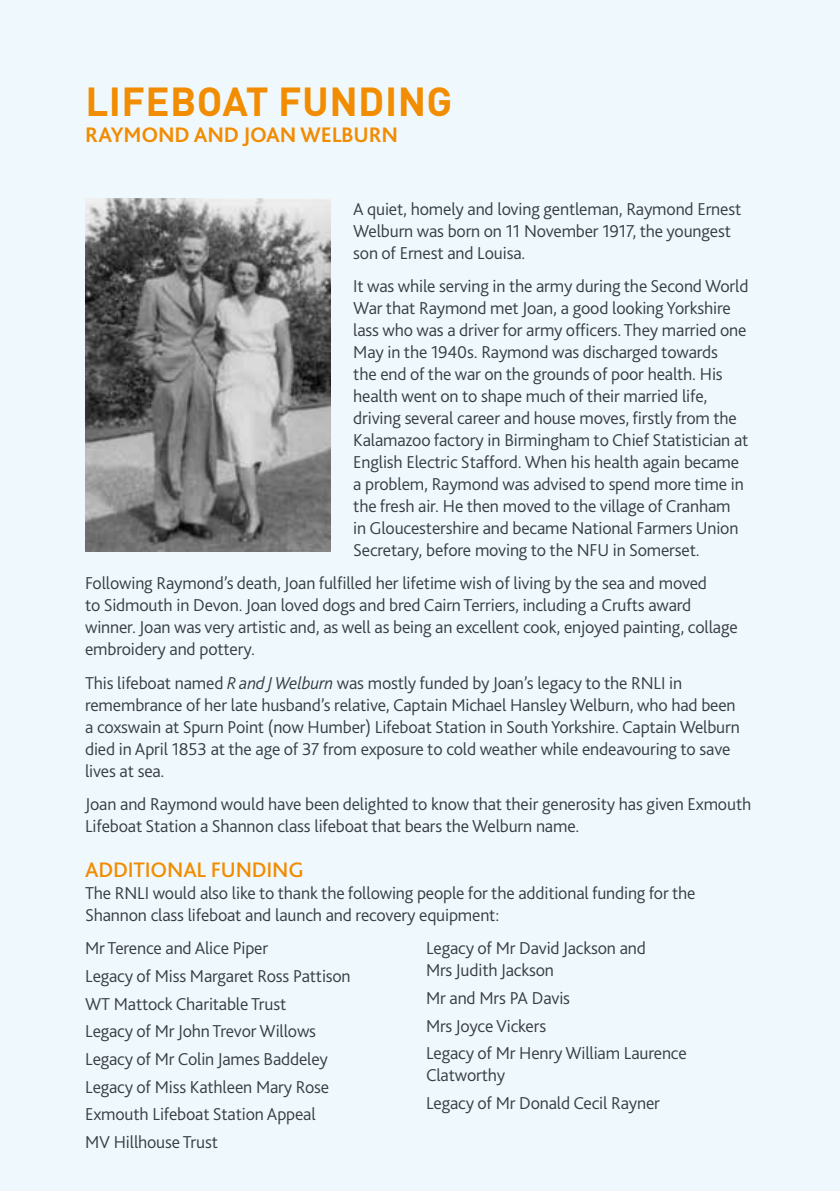
<style>
.page{position:relative;width:840px;height:1191px;background:#fff}
.page>*{position:absolute;margin:0;border:0;box-sizing:border-box;transform-origin:0 0}
.t1{font:700 40px "DINOT";letter-spacing:.01em;color:#f28c00}
.t2{font:700 22px "Bliss 2";letter-spacing:-.01em;color:#f28c00}
.t3{font:500 22px "Bliss 2";letter-spacing:-.01em;color:#f28c00}
.t4{font:300 18px/22px "Bliss 2";letter-spacing:-.01em;color:#373e42}
.s1{font-style:italic}
</style>
<div class="page">
<div style="left:0;top:0;width:839px;height:1191px;background:#eff8fd"></div>
<img style="left:85px;top:198px;width:245px;height:353px">
<h1 class="t1" style="left:85px;top:75px;width:368px">LIFEBOAT FUNDING</h1>
<p class="t2" style="left:85px;top:121px;width:314px">RAYMOND AND JOAN WELBURN</p>
<p class="t4" style="left:353px;top:198px;width:389px">A quiet, homely and loving gentleman, Raymond Ernest<br>Welburn was born on 11 November 1917, the youngest son of Ernest and Louisa.</p>
<p class="t4" style="left:353px;top:275px;width:396px">It was while serving in the army during the Second World War that Raymond met Joan, a good looking Yorkshire lass who was a driver for army officers. They married one May in the 1940s. Raymond was discharged towards<br>the end of the war on the grounds of poor health. His health went on to shape much of their married life, driving several career and house moves, firstly from the Kalamazoo factory in Birmingham to Chief Statistician at English Electric Stafford. When his health again became a problem, Raymond was advised to spend more time in the fresh air. He then moved to the village of Cranham<br>in Gloucestershire and became National Farmers Union Secretary, before moving to the NFU in Somerset.</p>
<p class="t4" style="left:85px;top:572px;width:653px">Following Raymond’s death, Joan fulfilled her lifetime wish of living by the sea and moved<br>to Sidmouth in Devon. Joan loved dogs and bred Cairn Terriers, including a Crufts award winner. Joan was very artistic and, as well as being an excellent cook, enjoyed painting, collage embroidery and pottery.</p>
<p class="t4" style="left:85px;top:672px;width:656px">This lifeboat named <span class="s1">R and J Welburn</span> was mostly funded by Joan’s legacy to the RNLI in remembrance of her late husband’s relative, Captain Michael Hansley Welburn, who had been a coxswain at Spurn Point (now Humber) Lifeboat Station in South Yorkshire. Captain Welburn died in April 1853 at the age of 37 from exposure to cold weather while endeavouring to save lives at sea.</p>
<p class="t4" style="left:85px;top:793px;width:667px">Joan and Raymond would have been delighted to know that their generosity has given Exmouth<br>Lifeboat Station a Shannon class lifeboat that bears the Welburn name.</p>
<p class="t3" style="left:85px;top:856px;width:220px">ADDITIONAL FUNDING</p>
<p class="t4" style="left:85px;top:882px;width:611px">The RNLI would also like to thank the following people for the additional funding for the<br>Shannon class lifeboat and launch and recovery equipment:</p>
<p class="t4" style="left:85px;top:934px;width:267px;line-height:27.6px">Mr Terence and Alice Piper<br>Legacy of Miss Margaret Ross Pattison<br>WT Mattock Charitable Trust<br>Legacy of Mr John Trevor Willows<br>Legacy of Mr Colin James Baddeley<br>Legacy of Miss Kathleen Mary Rose<br>Exmouth Lifeboat Station Appeal<br>MV Hillhouse Trust</p>
<p class="t4" style="left:426px;top:937px;width:221px">Legacy of Mr David Jackson and<br>Mrs Judith Jackson</p>
<p class="t4" style="left:426px;top:984px;width:262px;line-height:27.6px">Mr and Mrs PA Davis<br>Mrs Joyce Vickers<br>Legacy of Mr Henry William Laurence</p>
<p class="t4" style="left:426px;top:1061px;width:235px;line-height:27.6px">Clatworthy<br>Legacy of Mr Donald Cecil Rayner</p>
</div>
